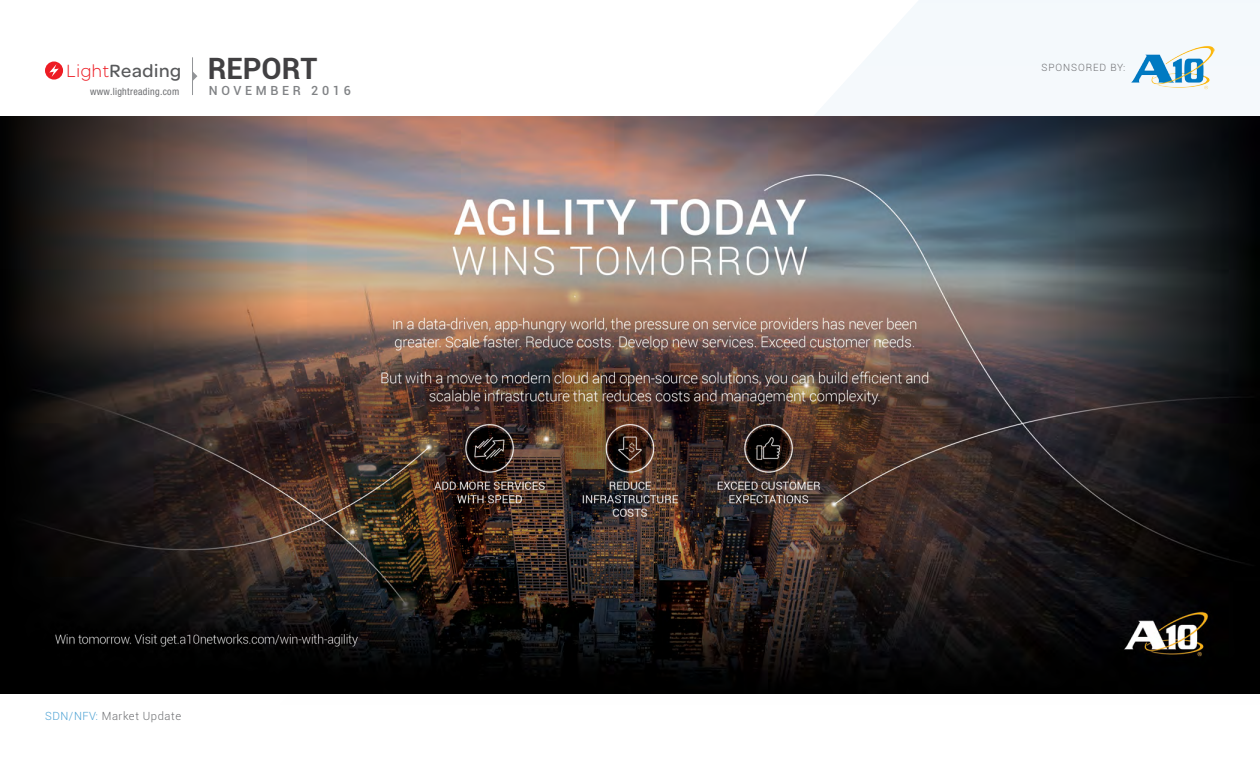
<style>
.page{position:relative;width:1260px;height:765px;background:#fff}
.page>*{position:absolute;margin:0;border:0;box-sizing:border-box;transform-origin:0 0}
.t1{font:700 29.5px "Roboto";color:#414042}
.t2{font:500 18.88px "Omnes ATT";color:#58595b}
.t3{font:500 12.62px "Roboto";letter-spacing:.29em;color:#808285}
.t4{font:300 11.25px "Roboto";letter-spacing:.05em;color:#6d6e71}
.t5{font:condensed 10px "Helvetica Neue LT Std";letter-spacing:.03em;color:#6d6e71}
.t6{font:300 10px "Roboto";letter-spacing:.09em;color:#6d6e71}
.s1{font-weight:300;color:#ed1c24}
.s2{color:#4da2d4}
</style>
<div class="page">
<svg style="left:860px;top:0;width:400px;height:66px;fill:#f4f9fc"></svg>
<hr style="left:192px;top:57px;width:1px;height:38px;background:#939598">
<svg style="left:193px;top:72px;width:4px;height:9px"></svg>
<svg style="left:45px;top:62px;width:18px;height:18px"></svg>
<img style="left:1130px;top:45px;width:85px;height:45px">
<img style="left:0;top:116px;width:1260px;height:578px">
<h1 class="t1" style="left:208px;top:48px;width:111px">REPORT</h1>
<h2 class="t2" style="left:66px;top:57px;width:117px"><span class="s1">Light</span>Reading</h2>
<p class="t6" style="left:1042px;top:61px;width:85px">SPONSORED BY:</p>
<p class="t5" style="left:90px;top:86px;width:91px">www.lightreading.com</p>
<p class="t3" style="left:209px;top:81px;width:144px">NOVEMBER 2016</p>
<p class="t4" style="left:45px;top:708px;width:138px"><span class="s2">SDN/NFV:</span> Market Update</p>
</div>
